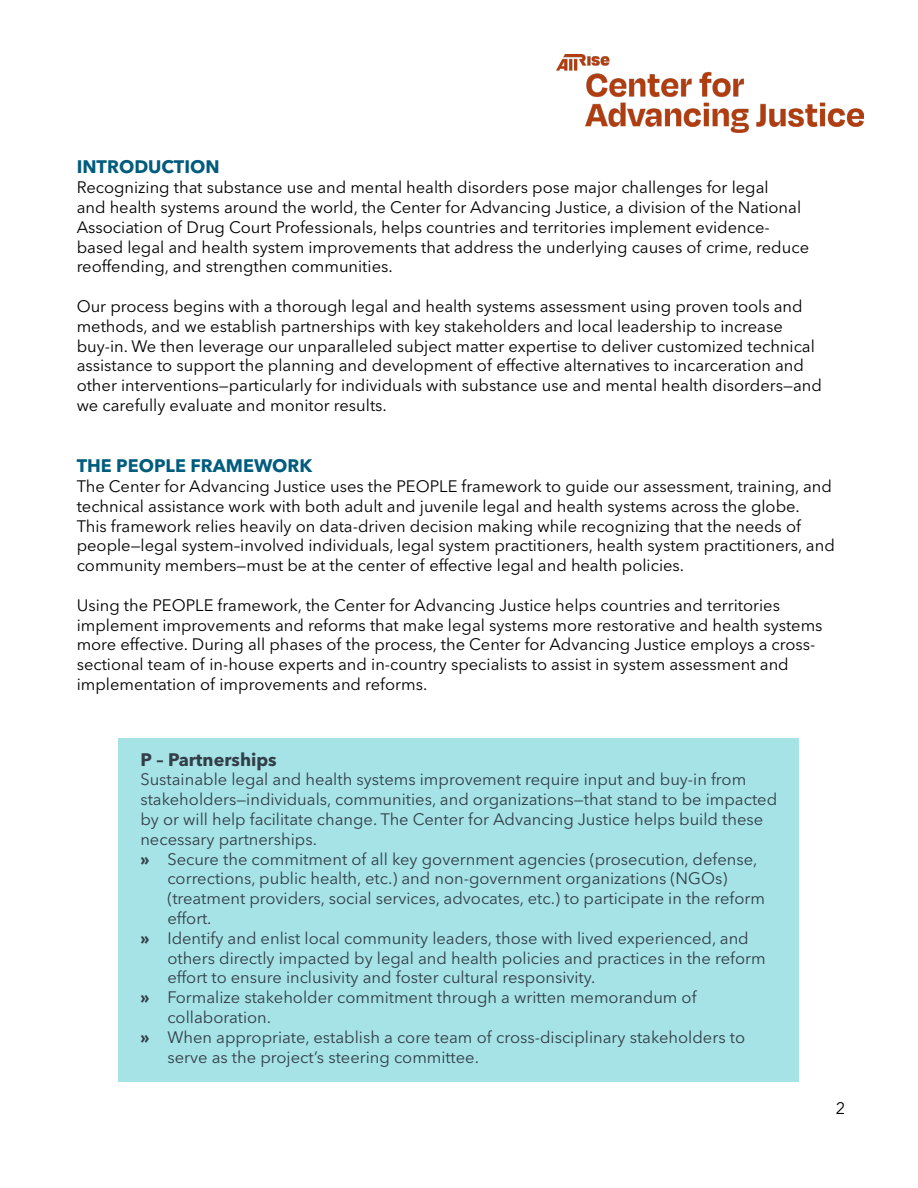
<style>
.page{position:relative;width:918px;height:1188px;background:#fff}
.page>*{position:absolute;margin:0;border:0;box-sizing:border-box;transform-origin:0 0}
.t1{font:700 18px "Avenir Next LT Pro";color:#005c7d}
.t2{font:700 18px "Avenir Next LT Pro";color:#323e48}
.t3{font:16.5px/19.8px "Avenir Next LT Pro";color:#000}
.t4{font:16.5px/19.8px "Avenir Next LT Pro";color:#323e48}
.s1{font-weight:700}
</style>
<div class="page">
<div style="left:119px;top:738px;width:680px;height:344px;background:#a6e3e6"></div>
<img style="left:557px;top:54px;width:307px;height:79px">
<p class="t1" style="left:77px;top:156px;width:145px">INTRODUCTION</p>
<p class="t3" style="left:77px;top:178px;width:734px">Recognizing that substance use and mental health disorders pose major challenges for legal<br>and health systems around the world, the Center for Advancing Justice, a division of the National Association of Drug Court Professionals, helps countries and territories implement evidence&shy;based legal and health system improvements that address the underlying causes of crime, reduce reoffending, and strengthen communities.</p>
<p class="t3" style="left:77px;top:296px;width:747px">Our process begins with a thorough legal and health systems assessment using proven tools and methods, and we establish partnerships with key stakeholders and local leadership to increase buy-in. We then leverage our unparalleled subject matter expertise to deliver customized technical assistance to support the planning and development of effective alternatives to incarceration and other interventions—particularly for individuals with substance use and mental health disorders—and we carefully evaluate and monitor results.</p>
<p class="t1" style="left:77px;top:455px;width:237px">THE PEOPLE FRAMEWORK</p>
<p class="t3" style="left:77px;top:476px;width:760px">The Center for Advancing Justice uses the PEOPLE framework to guide our assessment, training, and technical assistance work with both adult and juvenile legal and health systems across the globe.<br>This framework relies heavily on data-driven decision making while recognizing that the needs of people—legal system–involved individuals, legal system practitioners, health system practitioners, and community members—must be at the center of effective legal and health policies.</p>
<p class="t3" style="left:77px;top:595px;width:747px">Using the PEOPLE framework, the Center for Advancing Justice helps countries and territories implement improvements and reforms that make legal systems more restorative and health systems more effective. During all phases of the process, the Center for Advancing Justice employs a cross&shy;sectional team of in-house experts and in-country specialists to assist in system assessment and implementation of improvements and reforms.</p>
<p class="t2" style="left:140px;top:748px;width:138px">P – Partnerships</p>
<p class="t4" style="left:140px;top:770px;width:638px">Sustainable legal and health systems improvement require input and buy-in from stakeholders—individuals, communities, and organizations—that stand to be impacted by or will help facilitate change. The Center for Advancing Justice helps build these necessary partnerships.</p>
<p class="t4" style="left:167px;top:849px;width:599px;text-indent:-27px"><span class="s1">»</span> Secure the commitment of all key government agencies (prosecution, defense, corrections, public health, etc.) and non-government organizations (NGOs) (treatment providers, social services, advocates, etc.) to participate in the reform effort.</p>
<p class="t4" style="left:167px;top:928px;width:600px;text-indent:-27px"><span class="s1">»</span> Identify and enlist local community leaders, those with lived experienced, and others directly impacted by legal and health policies and practices in the reform effort to ensure inclusivity and foster cultural responsivity.</p>
<p class="t4" style="left:167px;top:988px;width:531px;text-indent:-27px"><span class="s1">»</span> Formalize stakeholder commitment through a written memorandum of collaboration.</p>
<p class="t4" style="left:167px;top:1027px;width:579px;text-indent:-27px"><span class="s1">»</span> When appropriate, establish a core team of cross-disciplinary stakeholders to serve as the project’s steering committee.</p>
<p class="t3" style="left:836px;top:1098px;width:11px">2</p>
</div>
